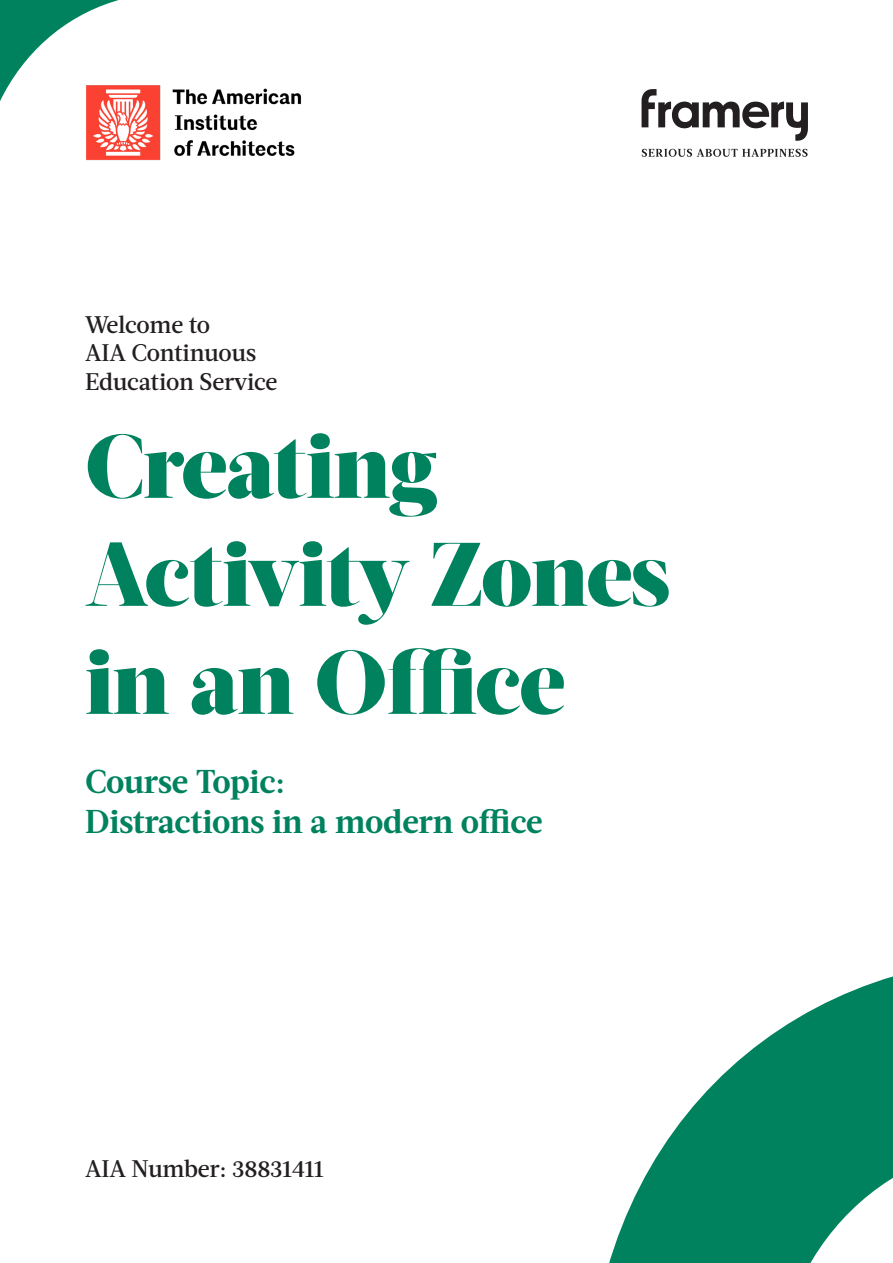
<style>
.page{position:relative;width:893px;height:1263px;background:#fff}
.page>*{position:absolute;margin:0;border:0;box-sizing:border-box;transform-origin:0 0}
.t1{font:900 90px/108px "Acta Display";letter-spacing:-.01em;color:#00825f}
.t2{font:700 33px/39.6px "Acta";letter-spacing:-.01em;color:#00825f}
.t3{font:500 24px/28.8px "Acta";letter-spacing:-.01em;color:#231f20}
</style>
<div class="page">
<img style="left:193px;top:88px;width:108px;height:68px">
<svg style="left:609px;top:976px;width:284px;height:287px;fill:#00825e"></svg>
<svg style="left:0;top:0;width:193px;height:161px"></svg>
<svg style="left:641px;top:89px;width:167px;height:52px"></svg>
<svg style="left:642px;top:149px;width:166px;height:8px"></svg>
<p class="t3" style="left:85px;top:310px;width:194px">Welcome to<br>AIA Continuous<br>Education Service</p>
<h1 class="t1" style="left:85px;top:413px;width:586px">Creating<br>Activity Zones in an Office</h1>
<h2 class="t2" style="left:85px;top:762px;width:459px">Course Topic:<br>Distractions in a modern office</h2>
<p class="t3" style="left:85px;top:1155px;width:241px">AIA Number: 38831411</p>
</div>
